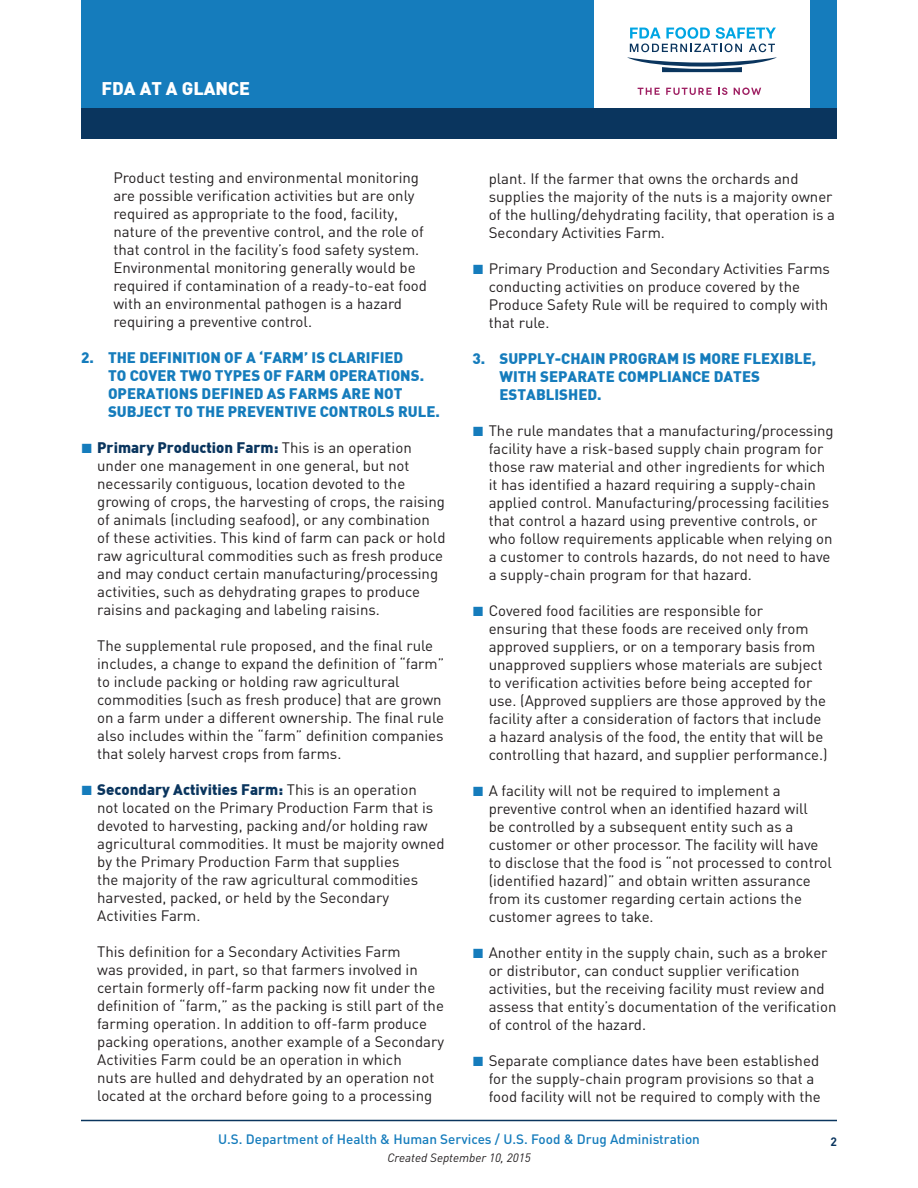
<style>
.page{position:relative;width:918px;height:1188px;background:#fff}
.page>*{position:absolute;margin:0;border:0;box-sizing:border-box;transform-origin:0 0}
.t1{font:900 18px "DIN";color:#fff}
.FSMA_Bullet_1{font:15px/18px "DIN";color:#231f20}
.FSMA_bullet_2{font:15px/18px "DIN";color:#231f20}
.t2{font:900 15px/18px "DIN";color:#157cbc}
.t3{font:500 13.5px "DIN";color:#157cbc}
.t4{font:italic 12px "DIN";color:#231f20}
.t5{font:12px "DIN Bold";color:#0a355e}
.s1{font-weight:900;color:#0a355e}
</style>
<div class="page">
<div style="left:81px;top:0;width:756px;height:117px;background:#157cbc"></div>
<div style="left:594px;top:0;width:216px;height:108px;background:#fff"></div>
<div style="left:81px;top:108px;width:756px;height:30px;background:#0a355e"></div>
<hr style="left:81px;top:1120px;width:756px;height:1px;background:#0a355e">
<svg style="left:627px;top:27px;width:150px;height:45px"></svg>
<svg style="left:638px;top:88px;width:22px;height:7px"></svg>
<svg style="left:666px;top:88px;width:46px;height:7px"></svg>
<svg style="left:718px;top:88px;width:9px;height:7px"></svg>
<svg style="left:734px;top:88px;width:27px;height:7px"></svg>
<p class="t1" style="left:102px;top:77px;width:150px">FDA AT A GLANCE</p>
<p class="FSMA_bullet_2" style="left:113px;top:169px;width:315px">Product testing and environmental monitoring are possible verification activities but are only required as appropriate to the food, facility, nature of the preventive control, and the role of that control in the facility’s food safety system.<br>Environmental monitoring generally would be required if contamination of a ready-to-eat food with an environmental pathogen is a hazard requiring a preventive control.</p>
<p class="t2" style="left:108px;top:348px;width:333px;text-indent:-27px">2. THE DEFINITION OF A ‘FARM’ IS CLARIFIED<br>TO COVER TWO TYPES OF FARM OPERATIONS.<br>OPERATIONS DEFINED AS FARMS ARE NOT SUBJECT TO THE PREVENTIVE CONTROLS RULE.</p>
<p class="FSMA_Bullet_1" style="left:97px;top:439px;width:350px"><span class="s1">Primary Production Farm:</span> This is an operation under one management in one general, but not necessarily contiguous, location devoted to the growing of crops, the harvesting of crops, the raising of animals (including seafood), or any combination of these activities. This kind of farm can pack or hold raw agricultural commodities such as fresh produce and may conduct certain manufacturing/processing activities, such as dehydrating grapes to produce raisins and packaging and labeling raisins.</p>
<p class="FSMA_Bullet_1" style="left:97px;top:637px;width:349px">The supplemental rule proposed, and the final rule includes, a change to expand the definition of “farm” to include packing or holding raw agricultural commodities (such as fresh produce) that are grown on a farm under a different ownership. The final rule also includes within the “farm” definition companies that solely harvest crops from farms.</p>
<p class="FSMA_Bullet_1" style="left:97px;top:781px;width:349px"><span class="s1">Secondary Activities Farm:</span> This is an operation<br>not located on the Primary Production Farm that is devoted to harvesting, packing and/or holding raw agricultural commodities. It must be majority owned by the Primary Production Farm that supplies<br>the majority of the raw agricultural commodities harvested, packed, or held by the Secondary Activities Farm.</p>
<p class="FSMA_Bullet_1" style="left:97px;top:943px;width:348px">This definition for a Secondary Activities Farm<br>was provided, in part, so that farmers involved in certain formerly off-farm packing now fit under the definition of “farm,” as the packing is still part of the farming operation. In addition to off-farm produce packing operations, another example of a Secondary Activities Farm could be an operation in which<br>nuts are hulled and dehydrated by an operation not located at the orchard before going to a processing</p>
<p class="FSMA_Bullet_1" style="left:489px;top:170px;width:348px">plant. If the farmer that owns the orchards and supplies the majority of the nuts is a majority owner of the hulling/dehydrating facility, that operation is a Secondary Activities Farm.</p>
<p class="FSMA_Bullet_1" style="left:489px;top:260px;width:343px">Primary Production and Secondary Activities Farms conducting activities on produce covered by the Produce Safety Rule will be required to comply with that rule.</p>
<p class="t2" style="left:500px;top:349px;width:318px;text-indent:-27px">3. SUPPLY-CHAIN PROGRAM IS MORE FLEXIBLE,<br>WITH SEPARATE COMPLIANCE DATES<br>ESTABLISHED.</p>
<p class="FSMA_Bullet_1" style="left:489px;top:422px;width:347px">The rule mandates that a manufacturing/processing facility have a risk-based supply chain program for those raw material and other ingredients for which it has identified a hazard requiring a supply-chain applied control. Manufacturing/processing facilities that control a hazard using preventive controls, or who follow requirements applicable when relying on a customer to controls hazards, do not need to have a supply-chain program for that hazard.</p>
<p class="FSMA_Bullet_1" style="left:489px;top:602px;width:340px">Covered food facilities are responsible for<br>ensuring that these foods are received only from approved suppliers, or on a temporary basis from unapproved suppliers whose materials are subject to verification activities before being accepted for use. (Approved suppliers are those approved by the facility after a consideration of factors that include a hazard analysis of the food, the entity that will be controlling that hazard, and supplier performance.)</p>
<p class="FSMA_Bullet_1" style="left:489px;top:782px;width:345px">A facility will not be required to implement a preventive control when an identified hazard will<br>be controlled by a subsequent entity such as a customer or other processor. The facility will have to disclose that the food is “not processed to control (identified hazard)” and obtain written assurance from its customer regarding certain actions the customer agrees to take.</p>
<p class="FSMA_Bullet_1" style="left:489px;top:944px;width:349px">Another entity in the supply chain, such as a broker or distributor, can conduct supplier verification activities, but the receiving facility must review and assess that entity’s documentation of the verification of control of the hazard.</p>
<p class="FSMA_Bullet_1" style="left:489px;top:1052px;width:334px">Separate compliance dates have been established for the supply-chain program provisions so that a food facility will not be required to comply with the</p>
<p class="t3" style="left:218px;top:1130px;width:483px">U.S. Department of Health &amp; Human Services / U.S. Food &amp; Drug Administration</p>
<p class="t5" style="left:830px;top:1134px;width:8px">2</p>
<p class="t4" style="left:387px;top:1150px;width:145px">Created September 10, 2015</p>
</div>
